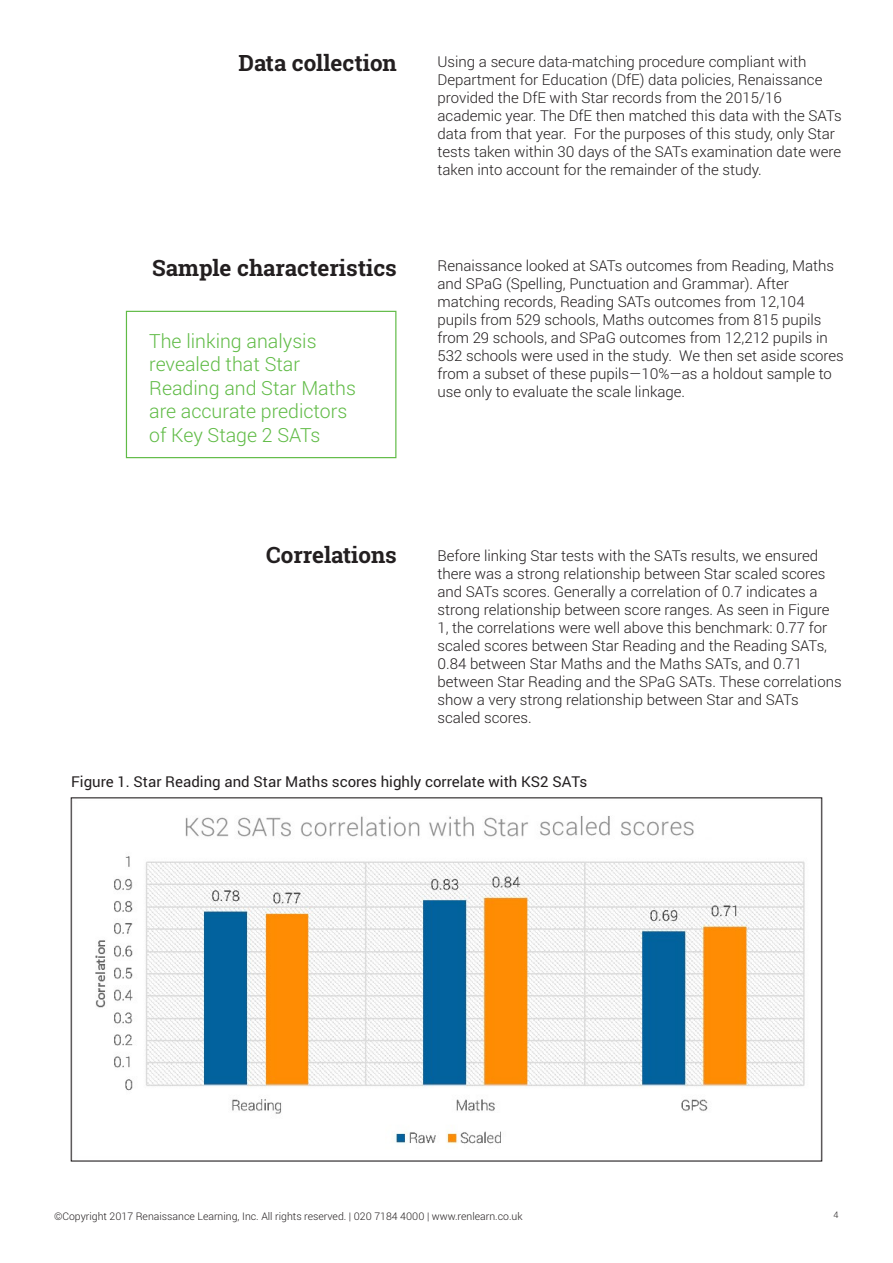
<style>
.page{position:relative;width:893px;height:1263px;background:#fff}
.page>*{position:absolute;margin:0;border:0;box-sizing:border-box;transform-origin:0 0}
.content{font:700 22.5px "Roboto Slab";color:#231f20}
.content-2{font:300 19.5px/23.4px "Roboto";color:#60bb46}
.content-3{font:300 15px/18px "Roboto";color:#231f20}
.content-4{font:15px "Roboto";color:#231f20}
.t1{font:300 10.5px "Roboto";color:#231f20}
.t2{font:300 9px "Roboto";color:#231f20}
</style>
<div class="page">
<div style="left:126px;top:311px;width:270px;height:147px;border:1px solid #60bb46"></div>
<img style="left:95px;top:816px;width:710px;height:328px">
<p class="content" style="left:239px;top:48px;width:160px">Data collection</p>
<p class="content-3" style="left:437px;top:52px;width:406px">Using a secure data-matching procedure compliant with Department for Education (DfE) data policies, Renaissance provided the DfE with Star records from the 2015/16 academic year. The DfE then matched this data with the SATs data from that year. For the purposes of this study, only Star tests taken within 30 days of the SATs examination date were taken into account for the remainder of the study.</p>
<p class="content" style="left:152px;top:252px;width:246px">Sample characteristics</p>
<p class="content-2" style="left:149px;top:329px;width:208px">The linking analysis revealed that Star<br>Reading and Star Maths are accurate predictors of Key Stage 2 SATs</p>
<p class="content-3" style="left:437px;top:256px;width:408px">Renaissance looked at SATs outcomes from Reading, Maths and SPaG (Spelling, Punctuation and Grammar). After matching records, Reading SATs outcomes from 12,104 pupils from 529 schools, Maths outcomes from 815 pupils from 29 schools, and SPaG outcomes from 12,212 pupils in 532 schools were used in the study. We then set aside scores from a subset of these pupils—10%—as a holdout sample to use only to evaluate the scale linkage.</p>
<p class="content" style="left:266px;top:539px;width:132px">Correlations</p>
<p class="content-3" style="left:437px;top:547px;width:406px">Before linking Star tests with the SATs results, we ensured there was a strong relationship between Star scaled scores and SATs scores. Generally a correlation of 0.7 indicates a strong relationship between score ranges. As seen in Figure 1, the correlations were well above this benchmark: 0.77 for scaled scores between Star Reading and the Reading SATs, 0.84 between Star Maths and the Maths SATs, and 0.71 between Star Reading and the SPaG SATs. These correlations show a very strong relationship between Star and SATs scaled scores.</p>
<p class="content-4" style="left:71px;top:771px;width:518px">Figure 1. Star Reading and Star Maths scores highly correlate with KS2 SATs</p>
<p class="t1" style="left:54px;top:1209px;width:470px">©Copyright 2017 Renaissance Learning, Inc. All rights reserved. | 020 7184 4000 | www.renlearn.co.uk</p>
<p class="t2" style="left:833px;top:1209px;width:6px">4</p>
</div>
